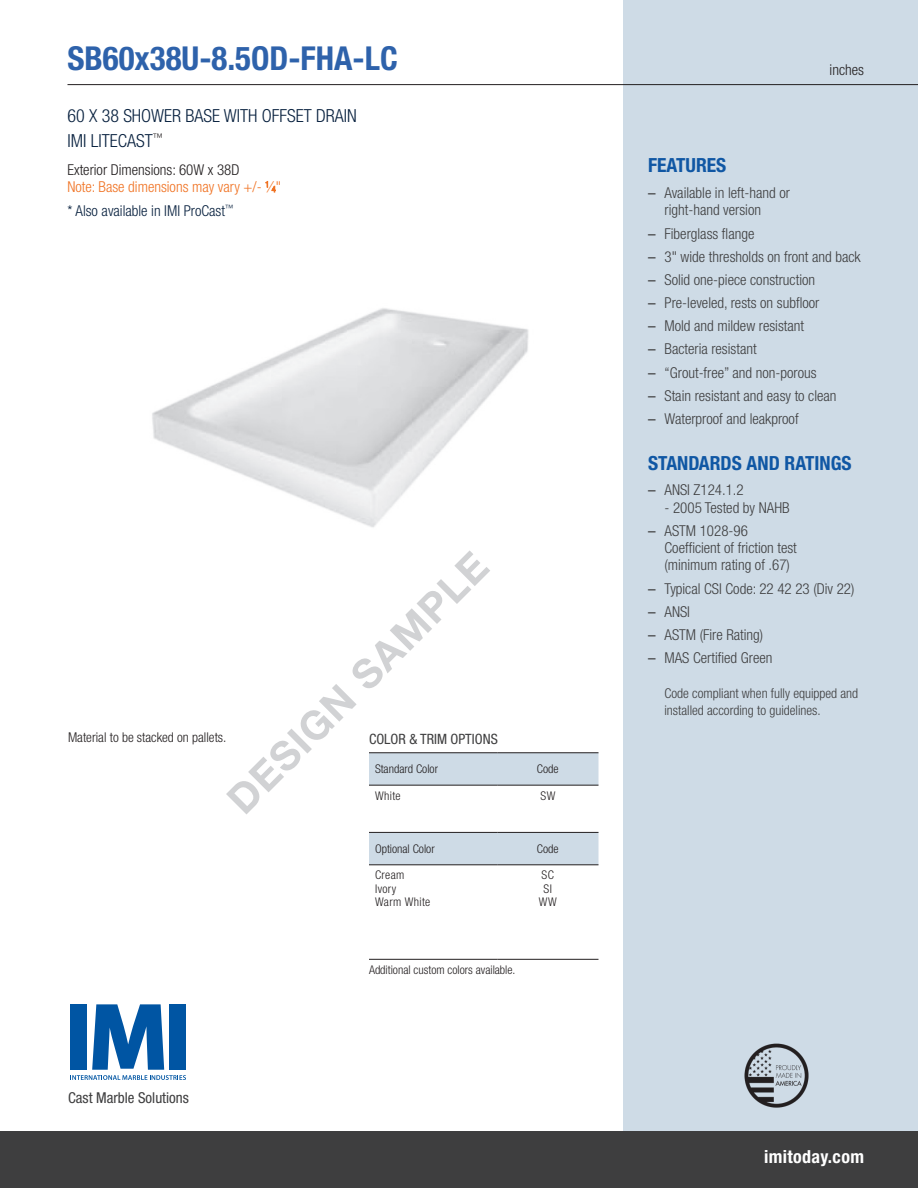
<style>
.page{position:relative;width:918px;height:1188px;background:#fff}
.page>*{position:absolute;margin:0;border:0;box-sizing:border-box;transform-origin:0 0}
.Model_Numbers{font:700 40.5px "Helvetica Neue LT Std";color:#d1d2d4}
.Tub_Name{font:700 condensed 33px "Helvetica Neue LT Std";color:#2e62ab}
.FEATURES{font:700 condensed 19.5px "Helvetica Neue LT Std";color:#1057a4}
.Dk_Blue_subheads{font:300 condensed 18px "Helvetica Neue LT Std";color:#08213f}
.t1{font:700 condensed 18px "Helvetica Neue LT Std";letter-spacing:.02em;color:#fff}
.t2{font:300 condensed 15px/17.2px "Helvetica Neue LT Std";color:#3e3e3f}
.Dk_Blue_subheads-2{font:300 condensed 15px "Helvetica Neue LT Std";color:#f07222}
.Black_Model_Specs{font:300 condensed 15px "Helvetica Neue LT Std";color:#231f20}
.Dk_Blue_subheads-3{font:300 condensed 15px "Helvetica Neue LT Std";color:#08213f}
.t3{font:condensed 15px "Helvetica Neue LT Std";color:#3e3e3f}
.t4{font:condensed 14.25px "Helvetica Neue LT Std";color:#3e3e3f}
.t5{font:300 condensed 13.5px/17.2px "Helvetica Neue LT Std";color:#3e3e3f}
.colors_trim_body{font:300 condensed 13.5px "Helvetica Neue LT Std";color:#231f20}
.t6{font:300 condensed 12px/13.5px "Helvetica Neue LT Std";color:#231f20;text-align:center}
.t7{font:300 condensed 12px/13.5px "Helvetica Neue LT Std";letter-spacing:.03em;color:#231f20}
.s1{font-size:8.25px}
.s2{font-weight:400;font-stretch:normal}
</style>
<div class="page">
<div style="left:623px;top:0;width:295px;height:1134px;background:#cedbe6"></div>
<svg style="left:369px;top:753px;width:229px;height:111px"></svg>
<hr style="left:369px;top:752px;width:128px;height:1px;background:#231f20">
<hr style="left:497px;top:752px;width:101px;height:1px;background:#231f20">
<hr style="left:369px;top:785px;width:128px;height:1px;background:#231f20">
<hr style="left:497px;top:785px;width:101px;height:1px;background:#231f20">
<hr style="left:369px;top:832px;width:128px;height:1px;background:#231f20">
<hr style="left:497px;top:832px;width:101px;height:1px;background:#231f20">
<hr style="left:369px;top:864px;width:128px;height:1px;background:#231f20">
<hr style="left:497px;top:864px;width:101px;height:1px;background:#231f20">
<hr style="left:369px;top:959px;width:128px;height:1px;background:#231f20">
<hr style="left:497px;top:959px;width:101px;height:1px;background:#231f20">
<hr style="left:68px;top:84px;width:850px;height:1px;background:#231f20">
<div style="left:0;top:1131px;width:918px;height:57px;background:#3e3e3f"></div>
<img style="left:744px;top:1043px;width:65px;height:65px">
<svg style="left:70px;top:1004px;width:116px;height:76px"></svg>
<img style="left:152px;top:308px;width:377px;height:219px">
<p class="Tub_Name" style="left:68px;top:39px;width:332px">SB60x38U-8.5OD-FHA-LC</p>
<p class="Dk_Blue_subheads" style="left:68px;top:106px;width:291px">60 X 38 SHOWER BASE WITH OFFSET DRAIN</p>
<p class="Dk_Blue_subheads" style="left:68px;top:130px;width:97px">IMI LITECAST<sup>™</sup></p>
<p class="Black_Model_Specs" style="left:68px;top:161px;width:174px">Exterior Dimensions: 60W x 38D</p>
<p class="Dk_Blue_subheads-2" style="left:68px;top:178px;width:215px">Note: Base dimensions may vary +/- <sup>1</sup>⁄<span class="s1">4</span>"</p>
<p class="Dk_Blue_subheads-3" style="left:67px;top:203px;width:168px">* Also available in IMI ProCast<sup>™</sup></p>
<p class="Model_Numbers" style="left:217px;top:789px;width:351px;rotate:-45deg">DESIGN SAMPLE</p>
<p class="colors_trim_body" style="left:68px;top:729px;width:160px">Material to be stacked on pallets.</p>
<p class="t4" style="left:369px;top:731px;width:130px">COLOR &amp; TRIM OPTIONS</p>
<p class="t6" style="left:375px;top:762px;width:65px">Standard Color</p>
<p class="t6" style="left:537px;top:762px;width:23px">Code</p>
<p class="t6" style="left:375px;top:789px;width:27px">White</p>
<p class="t6" style="left:540px;top:789px;width:16px">SW</p>
<p class="t6" style="left:375px;top:842px;width:61px">Optional Color</p>
<p class="t6" style="left:537px;top:842px;width:23px">Code</p>
<p class="t7" style="left:375px;top:868px;width:57px">Cream<br>Ivory<br>Warm White</p>
<p class="t6" style="left:539px;top:868px;width:20px">SC<br>SI<br>WW</p>
<p class="t3" style="left:68px;top:1089px;width:122px">Cast Marble Solutions</p>
<p class="t6" style="left:369px;top:963px;width:148px">Additional custom colors available.</p>
<p class="Black_Model_Specs" style="left:830px;top:61px;width:36px">inches</p>
<p class="FEATURES" style="left:648px;top:153px;width:80px">FEATURES</p>
<p class="t2" style="left:664px;top:184px;width:127px;text-indent:-16px"><span class="s2">–</span> Available in left-hand or right-hand version</p>
<p class="t2" style="left:648px;top:224px;width:108px"><span class="s2">–</span> Fiberglass flange</p>
<p class="t2" style="left:648px;top:248px;width:214px"><span class="s2">–</span> 3" wide thresholds on front and back</p>
<p class="t2" style="left:648px;top:271px;width:169px"><span class="s2">–</span> Solid one-piece construction</p>
<p class="t2" style="left:648px;top:294px;width:173px"><span class="s2">–</span> Pre-leveled, rests on subfloor</p>
<p class="t2" style="left:648px;top:317px;width:158px"><span class="s2">–</span> Mold and mildew resistant</p>
<p class="t2" style="left:648px;top:340px;width:110px"><span class="s2">–</span> Bacteria resistant</p>
<p class="t2" style="left:648px;top:364px;width:170px"><span class="s2">–</span> “Grout-free” and non-porous</p>
<p class="t2" style="left:648px;top:387px;width:190px"><span class="s2">–</span> Stain resistant and easy to clean</p>
<p class="t2" style="left:648px;top:410px;width:152px"><span class="s2">–</span> Waterproof and leakproof</p>
<p class="FEATURES" style="left:648px;top:451px;width:205px">STANDARDS AND RATINGS</p>
<p class="t2" style="left:648px;top:481px;width:97px"><span class="s2">–</span> ANSI Z124.1.2</p>
<p class="t2" style="left:664px;top:499px;width:127px">- 2005 Tested by NAHB</p>
<p class="t2" style="left:664px;top:522px;width:134px;text-indent:-16px"><span class="s2">–</span> ASTM 1028-96<br>Coefficient of friction test (minimum rating of .67)</p>
<p class="t2" style="left:648px;top:580px;width:208px"><span class="s2">–</span> Typical CSI Code: 22 42 23 (Div 22)</p>
<p class="t2" style="left:648px;top:603px;width:44px"><span class="s2">–</span> ANSI</p>
<p class="t2" style="left:648px;top:626px;width:117px"><span class="s2">–</span> ASTM (Fire Rating)</p>
<p class="t2" style="left:648px;top:649px;width:126px"><span class="s2">–</span> MAS Certified Green</p>
<p class="t5" style="left:664px;top:684px;width:195px">Code compliant when fully equipped and installed according to guidelines.</p>
<p class="t1" style="left:764px;top:1146px;width:101px">imitoday.com</p>
</div>
